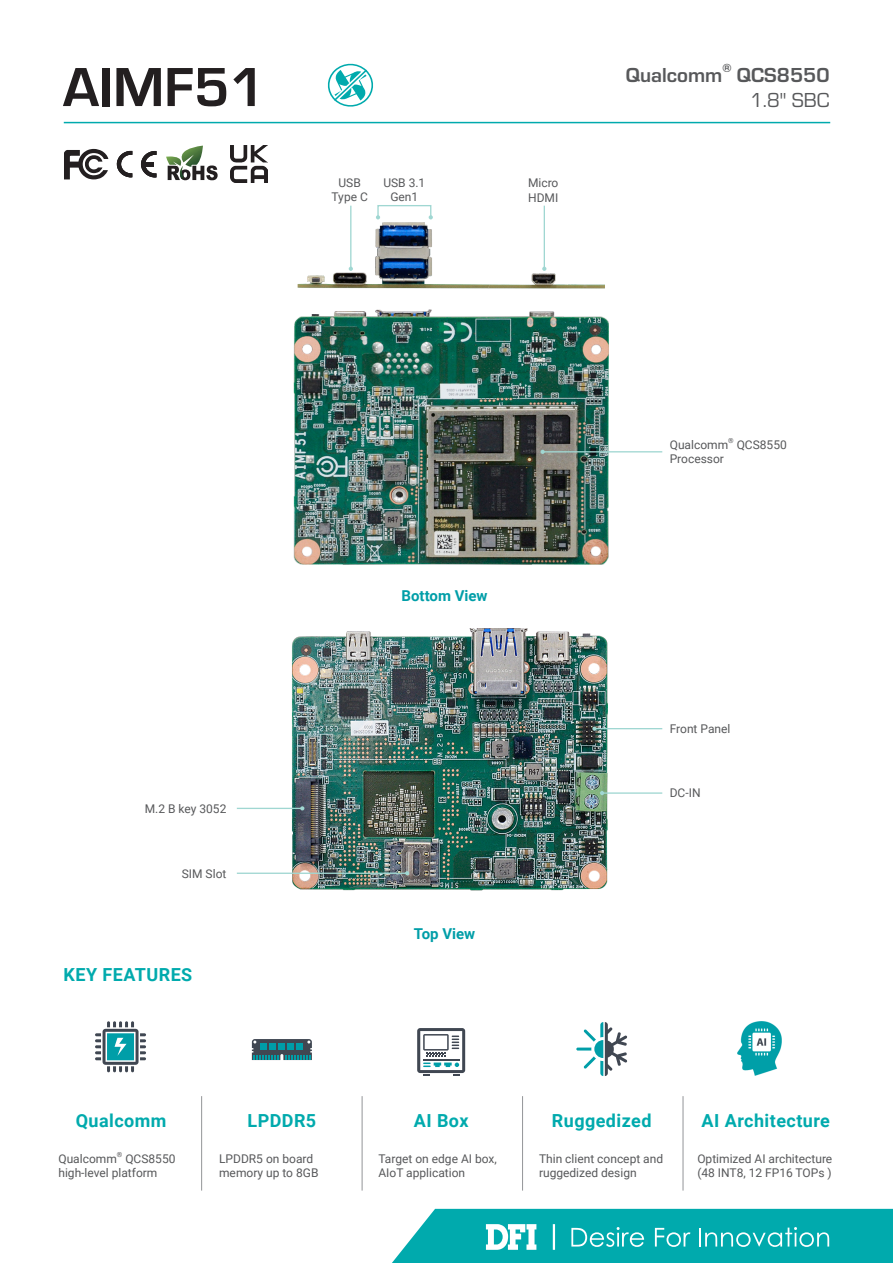
<style>
.page{position:relative;width:893px;height:1263px;background:#fff}
.page>*{position:absolute;margin:0;border:0;box-sizing:border-box;transform-origin:0 0}
.t1{font:700 57px "Eurostile";color:#231f20}
.t2{font:700 21px "Eurostile";color:#57585a}
.t3{font:21px "Eurostile";color:#57585a}
.t4{font:700 18px "Roboto";letter-spacing:.025em;color:#00aaad}
.t5{font:700 15px "Roboto";color:#009ea8}
.t6{font:700 12.3px "Eurostile";color:#57585a}
.t7{font:12px/14.4px "Roboto";color:#57585a}
.t8{font:7.05px "Roboto";color:#57585a}
</style>
<div class="page">
<hr style="left:64px;top:122px;width:766px;height:1px;background:#00aaad">
<svg style="left:392px;top:1209px;width:501px;height:54px;background:#1eb4b6"></svg>
<svg style="left:327px;top:63px;width:46px;height:44px"></svg>
<hr style="left:201px;top:1096px;width:1px;height:94px;background:#939598">
<hr style="left:362px;top:1096px;width:1px;height:94px;background:#939598">
<hr style="left:522px;top:1096px;width:1px;height:94px;background:#939598">
<hr style="left:683px;top:1096px;width:1px;height:94px;background:#939598">
<svg style="left:252px;top:1039px;width:60px;height:21px"></svg>
<svg style="left:95px;top:1021px;width:51px;height:51px"></svg>
<svg style="left:576px;top:1022px;width:51px;height:54px"></svg>
<svg style="left:417px;top:1028px;width:48px;height:48px"></svg>
<img style="left:737px;top:1021px;width:45px;height:55px">
<img style="left:297px;top:222px;width:308px;height:67px">
<div style="left:377px;top:205px;width:54px;height:13px;border:1px solid #a0d7d2"></div>
<svg style="left:429px;top:215px;width:4px;height:4px"></svg>
<svg style="left:376px;top:215px;width:4px;height:4px"></svg>
<hr style="left:544px;top:206px;width:1px;height:63px;background:#a0d7d2">
<svg style="left:542px;top:267px;width:4px;height:4px"></svg>
<hr style="left:350px;top:206px;width:1px;height:63px;background:#a0d7d2">
<svg style="left:349px;top:267px;width:4px;height:4px"></svg>
<img style="left:293px;top:309px;width:319px;height:256px">
<img style="left:287px;top:628px;width:323px;height:263px">
<hr style="left:543px;top:451px;width:119px;height:1px;background:#a0d7d2">
<svg style="left:540px;top:450px;width:5px;height:4px"></svg>
<hr style="left:602px;top:792px;width:60px;height:2px;background:#a0d7d2">
<svg style="left:600px;top:791px;width:4px;height:4px"></svg>
<hr style="left:594px;top:728px;width:68px;height:1px;background:#a0d7d2">
<svg style="left:592px;top:726px;width:5px;height:5px"></svg>
<hr style="left:237px;top:808px;width:65px;height:1px;background:#a0d7d2">
<svg style="left:300px;top:806px;width:4px;height:4px"></svg>
<hr style="left:237px;top:872px;width:170px;height:2px;background:#a0d7d2">
<svg style="left:405px;top:871px;width:4px;height:4px"></svg>
<svg style="left:64px;top:149px;width:44px;height:30px"></svg>
<svg style="left:117px;top:151px;width:15px;height:26px"></svg>
<svg style="left:141px;top:151px;width:16px;height:27px"></svg>
<svg style="left:166px;top:146px;width:52px;height:35px"></svg>
<img style="left:230px;top:146px;width:37px;height:37px">
<p class="t1" style="left:63px;top:46px;width:204px">AIMF51</p>
<p class="t7" style="left:332px;top:175px;width:38px;text-align:center">USB<br>Type C</p>
<p class="t7" style="left:383px;top:175px;width:43px">USB 3.1</p>
<p class="t7" style="left:390px;top:189px;width:29px">Gen1</p>
<p class="t7" style="left:528px;top:175px;width:32px">Micro</p>
<p class="t7" style="left:528px;top:190px;width:32px">HDMI</p>
<p class="t2" style="left:626px;top:60px;width:98px">Qualcomm</p>
<p class="t6" style="left:722px;top:59px;width:11px">®</p>
<p class="t2" style="left:737px;top:60px;width:94px">QCS8550</p>
<p class="t3" style="left:750px;top:86px;width:81px">1.8" SBC</p>
<p class="t7" style="left:145px;top:801px;width:83px">M.2 B key 3052</p>
<p class="t7" style="left:182px;top:866px;width:46px">SIM Slot</p>
<p class="t4" style="left:64px;top:962px;width:130px">KEY FEATURES</p>
<p class="t5" style="left:402px;top:586px;width:88px">Bottom View</p>
<p class="t5" style="left:414px;top:923px;width:63px">Top View</p>
<p class="t7" style="left:670px;top:437px;width:60px">Qualcomm</p>
<p class="t8" style="left:728px;top:435px;width:7px">®</p>
<p class="t7" style="left:737px;top:437px;width:52px">QCS8550</p>
<p class="t7" style="left:670px;top:451px;width:56px">Processor</p>
<p class="t7" style="left:670px;top:721px;width:62px">Front Panel</p>
<p class="t7" style="left:670px;top:785px;width:32px">DC-IN</p>
<p class="t4" style="left:76px;top:1108px;width:92px">Qualcomm</p>
<p class="t4" style="left:247px;top:1108px;width:70px">LPDDR5</p>
<p class="t4" style="left:414px;top:1108px;width:56px">AI Box</p>
<p class="t4" style="left:552px;top:1108px;width:101px">Ruggedized</p>
<p class="t4" style="left:702px;top:1108px;width:130px">AI Architecture</p>
<p class="t7" style="left:58px;top:1151px;width:60px">Qualcomm</p>
<p class="t8" style="left:117px;top:1149px;width:7px">®</p>
<p class="t7" style="left:125px;top:1151px;width:52px">QCS8550</p>
<p class="t7" style="left:58px;top:1165px;width:101px">high-level platform</p>
<p class="t7" style="left:219px;top:1151px;width:101px">LPDDR5 on board memory up to 8GB</p>
<p class="t7" style="left:378px;top:1151px;width:120px">Target on edge AI box,<br>AIoT application</p>
<p class="t7" style="left:539px;top:1151px;width:126px">Thin client concept and ruggedized design</p>
<p class="t7" style="left:697px;top:1151px;width:136px">Optimized AI architecture (48 INT8, 12 FP16 TOPs )</p>
</div>
